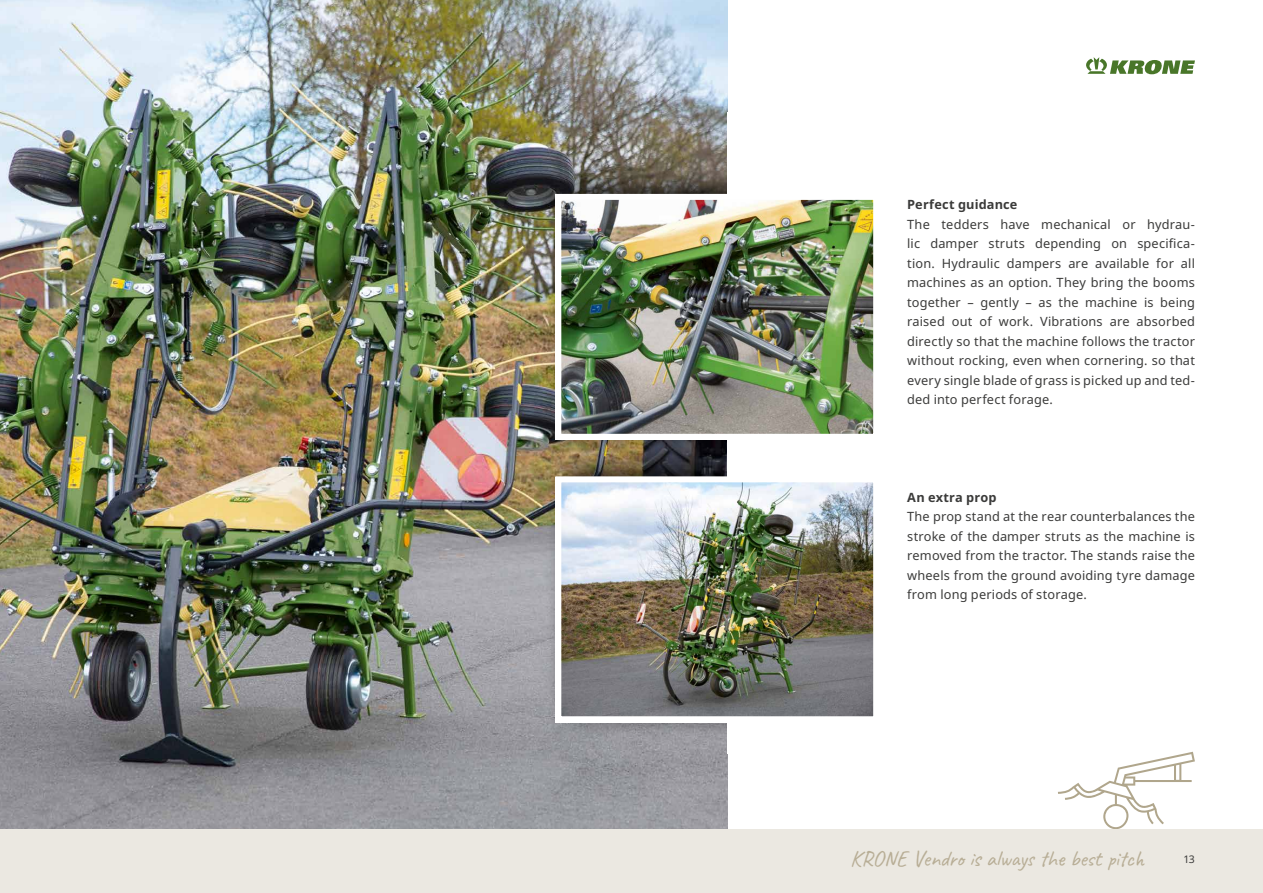
<style>
.page{position:relative;width:1263px;height:893px;background:#fff}
.page>*{position:absolute;margin:0;border:0;box-sizing:border-box;transform-origin:0 0}
.t1{font:22.5px "Caveat";letter-spacing:-.015em;color:#b8ae96}
.t2{font:12.75px/19.5px "Noto Sans";letter-spacing:.015em;color:#3b3b3a;text-align:justify}
.t3{font:700 12.75px "Noto Sans";letter-spacing:.015em;color:#3b3b3a}
.t4{font:10.5px "Noto Sans";color:#3b3b3a}
</style>
<div class="page">
<img style="left:0;top:0;width:727px;height:829px">
<div style="left:545px;top:163px;width:252px;height:293px;background:#000;opacity:.75"></div>
<div style="left:545px;top:446px;width:252px;height:292px;background:#000;opacity:.75"></div>
<div style="left:727px;top:113px;width:128px;height:641px;background:#fff"></div>
<img style="left:552px;top:191px;width:322px;height:252px">
<img style="left:552px;top:473px;width:322px;height:252px">
<svg style="left:1058px;top:752px;width:137px;height:77px"></svg>
<svg style="left:1086px;top:57px;width:109px;height:17px"></svg>
<div style="left:0;top:829px;width:1263px;height:64px;background:#ebe8e1"></div>
<p class="t3" style="left:907px;top:197px;width:112px">Perfect guidance</p>
<p class="t2" style="left:907px;top:215px;width:289px">The tedders have mechanical or hydrau&shy;lic damper struts depending on specifica&shy;tion. Hydraulic dampers are available for all machines as an option. They bring the booms together – gently – as the machine is being raised out of work. Vibrations are absorbed directly so that the machine follows the tractor without rocking, even when cornering. so that every single blade of grass is picked up and ted&shy;ded into perfect forage.</p>
<p class="t3" style="left:907px;top:490px;width:91px">An extra prop</p>
<p class="t2" style="left:907px;top:507px;width:289px">The prop stand at the rear counterbalances the stroke of the damper struts as the machine is removed from the tractor. The stands raise the wheels from the ground avoiding tyre damage from long periods of storage.</p>
<h1 class="t1" style="left:850px;top:844px;width:296px">-KRONE Vendro is always the best pitch</h1>
<p class="t4" style="left:1183px;top:853px;width:13px">13</p>
</div>
